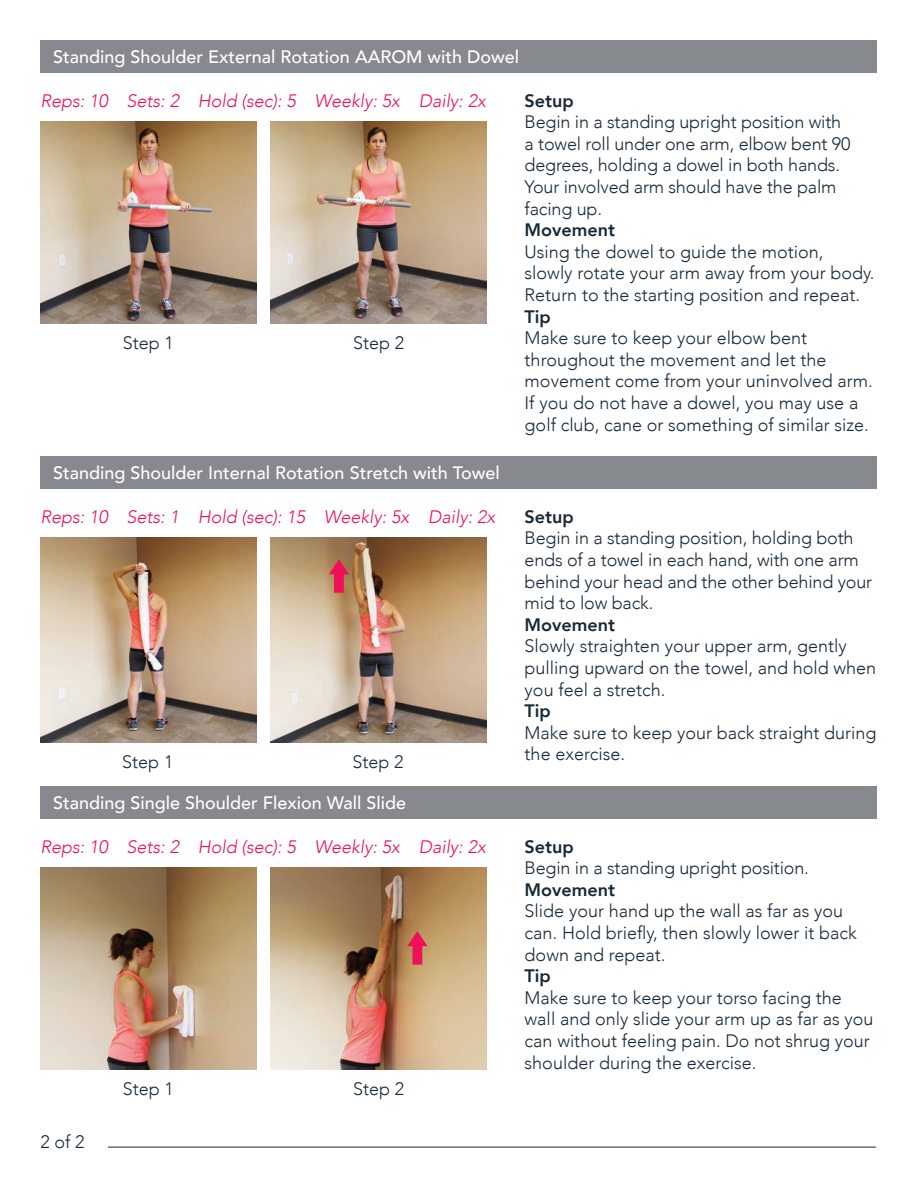
<style>
.page{position:relative;width:918px;height:1188px;background:#fff}
.page>*{position:absolute;margin:0;border:0;box-sizing:border-box;transform-origin:0 0}
.t1{font:300 18px/21.6px "Avenir";color:#172938}
.t2{font:500 18px "Avenir";color:#fff}
.t3{font:italic 300 18px "Avenir";color:#ee1059}
.t4{font:800 18px "Avenir";color:#172938}
</style>
<div class="page">
<hr style="left:108px;top:1147px;width:768px;height:1px;background:#172938">
<div style="left:40px;top:40px;width:838px;height:33px;background:#868a8e"></div>
<div style="left:40px;top:786px;width:838px;height:33px;background:#868a8e"></div>
<img style="left:41px;top:122px;width:215px;height:201px">
<img style="left:41px;top:868px;width:215px;height:201px">
<img style="left:271px;top:122px;width:216px;height:201px">
<img style="left:271px;top:868px;width:216px;height:201px">
<div style="left:40px;top:457px;width:838px;height:32px;background:#868a8e"></div>
<img style="left:41px;top:538px;width:215px;height:204px">
<img style="left:271px;top:538px;width:216px;height:204px">
<svg style="left:329px;top:559px;width:20px;height:34px"></svg>
<svg style="left:407px;top:931px;width:21px;height:34px"></svg>
<p class="t2" style="left:53px;top:41px;width:468px">Standing Shoulder External Rotation AAROM with Dowel</p>
<p class="t3" style="left:41px;top:90px;width:447px">Reps: 10 Sets: 2 Hold (sec): 5 Weekly: 5x Daily: 2x</p>
<p class="t1" style="left:123px;top:332px;width:53px">Step 1</p>
<p class="t1" style="left:353px;top:332px;width:53px">Step 2</p>
<p class="t2" style="left:53px;top:457px;width:448px">Standing Shoulder Internal Rotation Stretch with Towel</p>
<p class="t3" style="left:40px;top:506px;width:456px">Reps: 10 Sets: 1 Hold (sec): 15 Weekly: 5x Daily: 2x</p>
<p class="t1" style="left:122px;top:751px;width:53px">Step 1</p>
<p class="t1" style="left:353px;top:751px;width:53px">Step 2</p>
<p class="t2" style="left:53px;top:787px;width:354px">Standing Single Shoulder Flexion Wall Slide</p>
<p class="t3" style="left:41px;top:836px;width:447px">Reps: 10 Sets: 2 Hold (sec): 5 Weekly: 5x Daily: 2x</p>
<p class="t1" style="left:40px;top:1131px;width:46px">2 of 2</p>
<p class="t1" style="left:123px;top:1078px;width:53px">Step 1</p>
<p class="t1" style="left:353px;top:1078px;width:53px">Step 2</p>
<p class="t4" style="left:525px;top:86px;width:51px">Setup</p>
<p class="t1" style="left:525px;top:111px;width:327px">Begin in a standing upright position with a towel roll under one arm, elbow bent 90 degrees, holding a dowel in both hands.<br>Your involved arm should have the palm facing up.</p>
<p class="t4" style="left:525px;top:216px;width:92px">Movement</p>
<p class="t1" style="left:525px;top:241px;width:351px">Using the dowel to guide the motion, slowly rotate your arm away from your body.<br>Return to the starting position and repeat.</p>
<p class="t4" style="left:525px;top:302px;width:28px">Tip</p>
<p class="t1" style="left:525px;top:327px;width:350px">Make sure to keep your elbow bent throughout the movement and let the movement come from your uninvolved arm.<br>If you do not have a dowel, you may use a golf club, cane or something of similar size.</p>
<p class="t4" style="left:525px;top:503px;width:51px">Setup</p>
<p class="t1" style="left:525px;top:527px;width:349px">Begin in a standing position, holding both ends of a towel in each hand, with one arm behind your head and the other behind your mid to low back.</p>
<p class="t4" style="left:525px;top:611px;width:92px">Movement</p>
<p class="t1" style="left:525px;top:635px;width:353px">Slowly straighten your upper arm, gently pulling upward on the towel, and hold when you feel a stretch.</p>
<p class="t4" style="left:525px;top:697px;width:28px">Tip</p>
<p class="t1" style="left:525px;top:722px;width:353px">Make sure to keep your back straight during the exercise.</p>
<p class="t4" style="left:525px;top:832px;width:51px">Setup</p>
<p class="t1" style="left:525px;top:857px;width:286px">Begin in a standing upright position.</p>
<p class="t4" style="left:525px;top:876px;width:92px">Movement</p>
<p class="t1" style="left:525px;top:900px;width:334px">Slide your hand up the wall as far as you can. Hold briefly, then slowly lower it back down and repeat.</p>
<p class="t4" style="left:525px;top:962px;width:28px">Tip</p>
<p class="t1" style="left:525px;top:987px;width:350px">Make sure to keep your torso facing the wall and only slide your arm up as far as you can without feeling pain. Do not shrug your shoulder during the exercise.</p>
</div>
